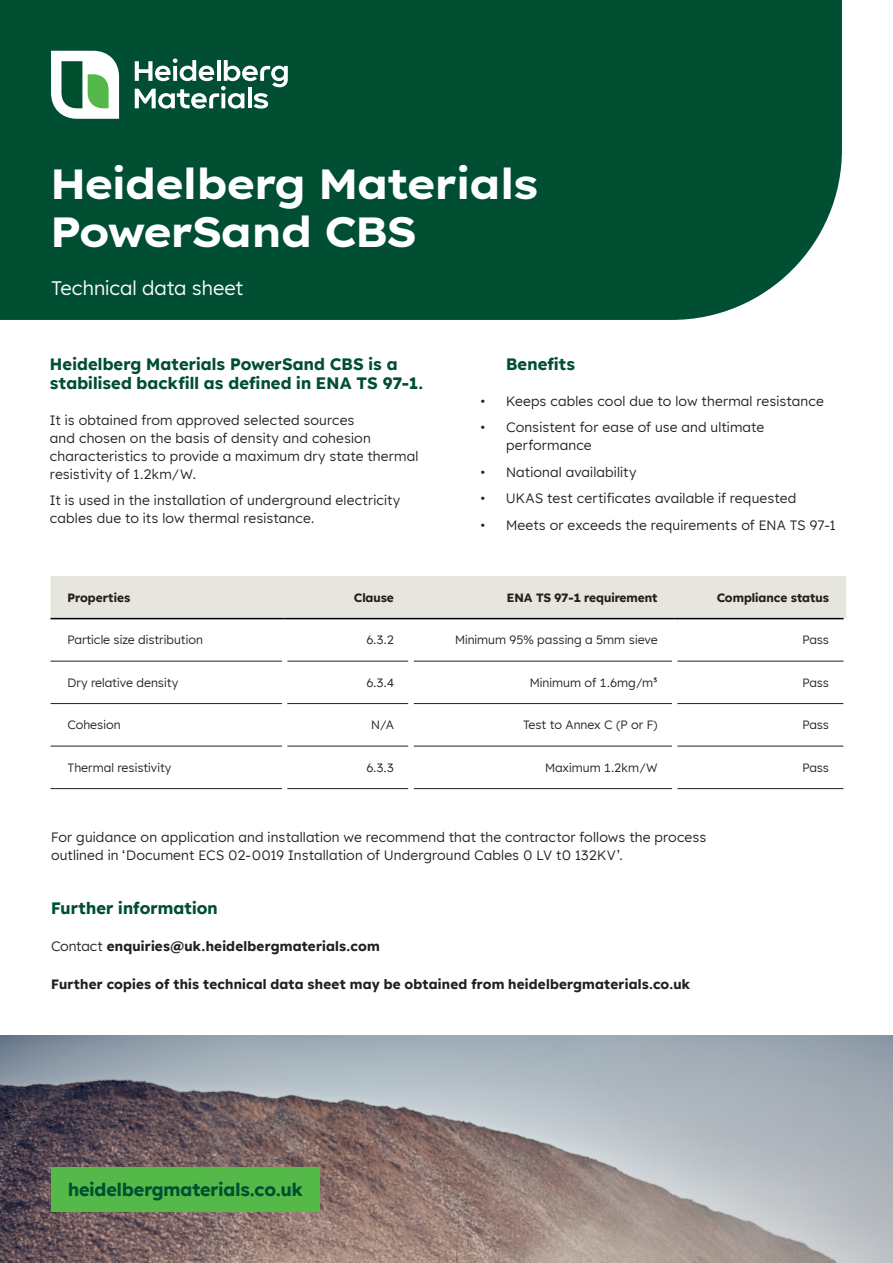
<style>
.page{position:relative;width:893px;height:1263px;background:#fff}
.page>*{position:absolute;margin:0;border:0;box-sizing:border-box;transform-origin:0 0}
.L2_Headline_White{font:700 42px/48.3px "Lexend Exa HM";color:#fff}
.L5_Copy_White{font:19.5px "Lexend HM";letter-spacing:-.005em;color:#fff}
.L15_CTA{font:700 18px "Lexend HM";color:#004f2f}
.L3_Subline_Deep_Green{font:700 16.5px/18.8px "Lexend HM";letter-spacing:.01em;color:#004f2f}
.L4_Cross_heading_Black{font:13.5px/18px "Lexend HM";letter-spacing:.01em;color:#231f20}
.L5_Copy_Black{font:700 13.5px "Lexend HM";letter-spacing:.015em;color:#231f20}
.L14_Table_copy{font:12px "Lexend HM";color:#231f20}
.L14_Row_header{font:700 12px "Lexend HM";color:#231f20}
.s1{font-weight:400}
</style>
<div class="page">
<div style="left:0;top:0;width:842px;height:320px;background:#004f33"></div>
<div style="left:50px;top:576px;width:796px;height:42px;background:#e7e6de"></div>
<hr style="left:50px;top:661px;width:232px;height:1px;background:#231f20">
<hr style="left:287px;top:661px;width:121px;height:1px;background:#231f20">
<hr style="left:414px;top:661px;width:258px;height:1px;background:#231f20">
<hr style="left:677px;top:661px;width:167px;height:1px;background:#231f20">
<hr style="left:50px;top:703px;width:232px;height:1px;background:#231f20">
<hr style="left:287px;top:703px;width:121px;height:1px;background:#231f20">
<hr style="left:414px;top:703px;width:258px;height:1px;background:#231f20">
<hr style="left:677px;top:703px;width:167px;height:1px;background:#231f20">
<hr style="left:50px;top:746px;width:232px;height:1px;background:#231f20">
<hr style="left:287px;top:746px;width:121px;height:1px;background:#231f20">
<hr style="left:414px;top:746px;width:258px;height:1px;background:#231f20">
<hr style="left:677px;top:746px;width:167px;height:1px;background:#231f20">
<hr style="left:50px;top:788px;width:232px;height:1px;background:#231f20">
<hr style="left:287px;top:788px;width:121px;height:1px;background:#231f20">
<hr style="left:414px;top:788px;width:258px;height:1px;background:#231f20">
<hr style="left:677px;top:788px;width:167px;height:1px;background:#231f20">
<hr style="left:50px;top:618px;width:235px;height:1px;background:#000">
<hr style="left:285px;top:618px;width:126px;height:1px;background:#000">
<hr style="left:411px;top:618px;width:264px;height:1px;background:#000">
<hr style="left:675px;top:618px;width:169px;height:1px;background:#000">
<img style="left:0;top:1035px;width:893px;height:228px">
<div style="left:51px;top:1167px;width:269px;height:45px;background:#55b94a"></div>
<svg style="left:51px;top:51px;width:68px;height:68px"></svg>
<svg style="left:135px;top:59px;width:153px;height:50px"></svg>
<p class="L2_Headline_White" style="left:51px;top:156px;width:488px">Heidelberg Materials<br>PowerSand CBS</p>
<p class="L5_Copy_White" style="left:51px;top:273px;width:194px">Technical data sheet</p>
<p class="L3_Subline_Deep_Green" style="left:50px;top:353px;width:375px">Heidelberg Materials PowerSand CBS is a stabilised backfill as defined in ENA TS 97-1.</p>
<p class="L4_Cross_heading_Black" style="left:50px;top:410px;width:370px">It is obtained from approved selected sources<br>and chosen on the basis of density and cohesion characteristics to provide a maximum dry state thermal resistivity of 1.2km/W.</p>
<p class="L4_Cross_heading_Black" style="left:50px;top:490px;width:352px">It is used in the installation of underground electricity cables due to its low thermal resistance.</p>
<p class="L3_Subline_Deep_Green" style="left:506px;top:353px;width:71px">Benefits</p>
<p class="L4_Cross_heading_Black" style="left:480px;top:391px;width:345px">• Keeps cables cool due to low thermal resistance</p>
<p class="L4_Cross_heading_Black" style="left:506px;top:418px;width:260px;text-indent:-26px">• Consistent for ease of use and ultimate performance</p>
<p class="L4_Cross_heading_Black" style="left:480px;top:462px;width:157px">• National availability</p>
<p class="L4_Cross_heading_Black" style="left:480px;top:489px;width:317px">• UKAS test certificates available if requested</p>
<p class="L4_Cross_heading_Black" style="left:480px;top:515px;width:356px">• Meets or exceeds the requirements of ENA TS 97-1</p>
<p class="L14_Row_header" style="left:68px;top:587px;width:64px">Properties</p>
<p class="L14_Row_header" style="left:354px;top:587px;width:42px">Clause</p>
<p class="L14_Row_header" style="left:507px;top:587px;width:152px">ENA TS 97-1 requirement</p>
<p class="L14_Row_header" style="left:717px;top:587px;width:114px">Compliance status</p>
<p class="L14_Table_copy" style="left:68px;top:631px;width:137px">Particle size distribution</p>
<p class="L14_Table_copy" style="left:366px;top:631px;width:29px">6.3.2</p>
<p class="L14_Table_copy" style="left:455px;top:631px;width:204px">Minimum 95% passing a 5mm sieve</p>
<p class="L14_Table_copy" style="left:802px;top:631px;width:28px">Pass</p>
<p class="L14_Table_copy" style="left:68px;top:673px;width:112px">Dry relative density</p>
<p class="L14_Table_copy" style="left:366px;top:673px;width:29px">6.3.4</p>
<p class="L14_Table_copy" style="left:530px;top:673px;width:129px">Minimum of 1.6mg/m³</p>
<p class="L14_Table_copy" style="left:802px;top:673px;width:28px">Pass</p>
<p class="L14_Table_copy" style="left:68px;top:716px;width:55px">Cohesion</p>
<p class="L14_Table_copy" style="left:371px;top:716px;width:24px">N/A</p>
<p class="L14_Table_copy" style="left:523px;top:716px;width:136px">Test to Annex C (P or F)</p>
<p class="L14_Table_copy" style="left:802px;top:716px;width:28px">Pass</p>
<p class="L14_Table_copy" style="left:68px;top:758px;width:106px">Thermal resistivity</p>
<p class="L14_Table_copy" style="left:366px;top:758px;width:29px">6.3.3</p>
<p class="L14_Table_copy" style="left:545px;top:758px;width:114px">Maximum 1.2km/W</p>
<p class="L14_Table_copy" style="left:802px;top:758px;width:28px">Pass</p>
<p class="L4_Cross_heading_Black" style="left:51px;top:827px;width:657px">For guidance on application and installation we recommend that the contractor follows the process</p>
<p class="L4_Cross_heading_Black" style="left:51px;top:845px;width:573px">outlined in ‘Document ECS 02-0019 Installation of Underground Cables 0 LV t0 132KV’.</p>
<p class="L3_Subline_Deep_Green" style="left:51px;top:897px;width:168px">Further information</p>
<p class="L5_Copy_Black" style="left:51px;top:935px;width:330px"><span class="s1">Contact</span> enquiries@uk.heidelbergmaterials.com</p>
<p class="L5_Copy_Black" style="left:51px;top:973px;width:641px">Further copies of this technical data sheet may be obtained from heidelbergmaterials.co.uk</p>
<p class="L15_CTA" style="left:68px;top:1175px;width:236px">heidelbergmaterials.co.uk</p>
</div>
